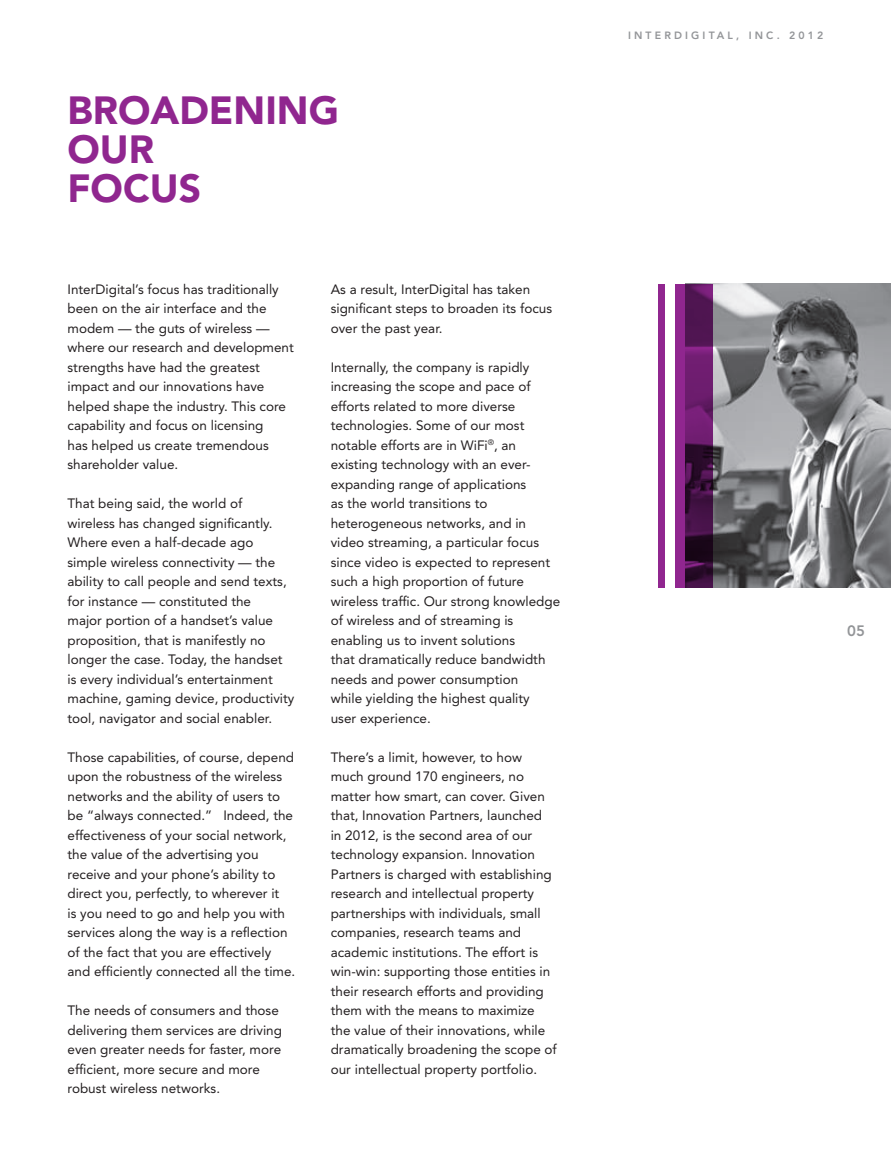
<style>
.page{position:relative;width:891px;height:1161px;background:#fff}
.page>*{position:absolute;margin:0;border:0;box-sizing:border-box;transform-origin:0 0}
.t1{font:900 39px/39px "Avenir";color:#90268f}
.t2{font:800 15px "Avenir";color:#939598}
.t3{font:13.5px/19.5px "Avenir";color:#231f20}
.t4{font:800 10.5px "Avenir";letter-spacing:.3em;color:#939598}
</style>
<div class="page">
<div style="left:658px;top:284px;width:7px;height:303px;background:#90268f"></div>
<img style="left:713px;top:284px;width:178px;height:303px">
<svg style="left:675px;top:284px;width:38px;height:303px;background:#5f1960"></svg>
<h1 class="t1" style="left:68px;top:91px;width:273px">BROADENING<br>OUR<br>FOCUS</h1>
<p class="t3" style="left:68px;top:279px;width:228px">InterDigital’s focus has traditionally been on the air interface and the modem — the guts of wireless — where our research and development strengths have had the greatest impact and our innovations have helped shape the industry. This core capability and focus on licensing<br>has helped us create tremendous shareholder value.</p>
<p class="t3" style="left:68px;top:494px;width:228px">That being said, the world of<br>wireless has changed significantly.<br>Where even a half-decade ago simple wireless connectivity — the ability to call people and send texts, for instance — constituted the<br>major portion of a handset’s value proposition, that is manifestly no longer the case. Today, the handset is every individual’s entertainment machine, gaming device, productivity tool, navigator and social enabler.</p>
<p class="t3" style="left:68px;top:747px;width:229px">Those capabilities, of course, depend upon the robustness of the wireless networks and the ability of users to be “always connected.” Indeed, the effectiveness of your social network, the value of the advertising you receive and your phone’s ability to direct you, perfectly, to wherever it<br>is you need to go and help you with services along the way is a reflection of the fact that you are effectively and efficiently connected all the time.</p>
<p class="t3" style="left:68px;top:1001px;width:216px">The needs of consumers and those delivering them services are driving even greater needs for faster, more efficient, more secure and more robust wireless networks.</p>
<p class="t3" style="left:331px;top:279px;width:223px">As a result, InterDigital has taken significant steps to broaden its focus over the past year.</p>
<p class="t3" style="left:331px;top:357px;width:231px">Internally, the company is rapidly increasing the scope and pace of efforts related to more diverse technologies. Some of our most notable efforts are in WiFi<sup>®</sup>, an existing technology with an ever&shy;expanding range of applications<br>as the world transitions to heterogeneous networks, and in video streaming, a particular focus since video is expected to represent such a high proportion of future wireless traffic. Our strong knowledge of wireless and of streaming is enabling us to invent solutions<br>that dramatically reduce bandwidth needs and power consumption<br>while yielding the highest quality<br>user experience.</p>
<p class="t3" style="left:331px;top:747px;width:228px">There’s a limit, however, to how much ground 170 engineers, no matter how smart, can cover. Given that, Innovation Partners, launched<br>in 2012, is the second area of our technology expansion. Innovation Partners is charged with establishing research and intellectual property partnerships with individuals, small companies, research teams and academic institutions. The effort is win-win: supporting those entities in their research efforts and providing them with the means to maximize the value of their innovations, while dramatically broadening the scope of our intellectual property portfolio.</p>
<p class="t4" style="left:628px;top:30px;width:197px">INTERDIGITAL, INC. 2012</p>
<p class="t2" style="left:847px;top:622px;width:19px">05</p>
</div>
